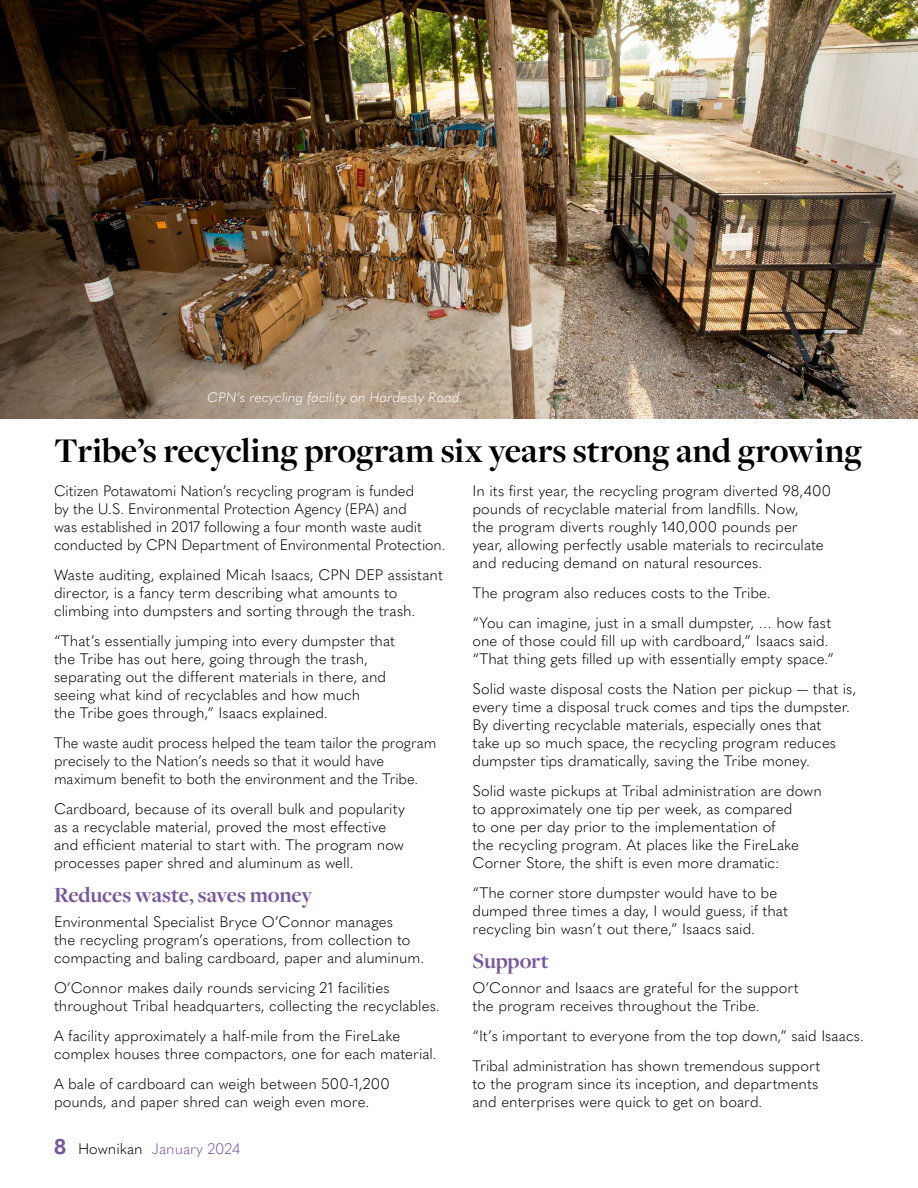
<style>
.page{position:relative;width:918px;height:1188px;background:#fff}
.page>*{position:absolute;margin:0;border:0;box-sizing:border-box;transform-origin:0 0}
.t1{font:700 36px "Freight Disp Pro";letter-spacing:-.005em;color:#000}
.t2{font:700 22.5px "Freight Disp Pro";letter-spacing:-.01em;color:#78579d}
.t3{font:300 15px/18px "Quasimoda";color:#000}
.t4{font:300 15px "Quasimoda";color:#78579d}
.t5{font:italic 300 13.5px "Quasimoda";letter-spacing:.005em;color:#fff}
.s1{font-weight:700;font-size:21px}
.s2{color:#000}
</style>
<div class="page">
<img style="left:0;top:0;width:918px;height:419px">
<p class="t5" style="left:208px;top:387px;width:257px">CPN’s recycling facility on Hardesty Road.</p>
<h1 class="t1" style="left:54px;top:427px;width:809px">Tribe’s recycling program six years strong and growing</h1>
<p class="t3" style="left:54px;top:481px;width:393px">Citizen Potawatomi Nation’s recycling program is funded<br>by the U.S. Environmental Protection Agency (EPA) and<br>was established in 2017 following a four month waste audit conducted by CPN Department of Environmental Protection.</p>
<p class="t3" style="left:54px;top:565px;width:391px">Waste auditing, explained Micah Isaacs, CPN DEP assistant director, is a fancy term describing what amounts to climbing into dumpsters and sorting through the trash.</p>
<p class="t3" style="left:54px;top:631px;width:343px">“That’s essentially jumping into every dumpster that the Tribe has out here, going through the trash, separating out the different materials in there, and seeing what kind of recyclables and how much<br>the Tribe goes through,” Isaacs explained.</p>
<p class="t3" style="left:54px;top:733px;width:384px">The waste audit process helped the team tailor the program precisely to the Nation’s needs so that it would have maximum benefit to both the environment and the Tribe.</p>
<p class="t3" style="left:54px;top:799px;width:352px">Cardboard, because of its overall bulk and popularity as a recyclable material, proved the most effective and efficient material to start with. The program now processes paper shred and aluminum as well.</p>
<h2 class="t2" style="left:54px;top:880px;width:260px">Reduces waste, saves money</h2>
<p class="t3" style="left:54px;top:912px;width:372px">Environmental Specialist Bryce O’Connor manages<br>the recycling program’s operations, from collection to compacting and baling cardboard, paper and aluminum.</p>
<p class="t3" style="left:54px;top:978px;width:387px">O’Connor makes daily rounds servicing 21 facilities throughout Tribal headquarters, collecting the recyclables.</p>
<p class="t3" style="left:54px;top:1026px;width:384px">A facility approximately a half-mile from the FireLake complex houses three compactors, one for each material.</p>
<p class="t3" style="left:54px;top:1074px;width:337px">A bale of cardboard can weigh between 500-1,200 pounds, and paper shred can weigh even more.</p>
<p class="t3" style="left:472px;top:481px;width:360px">In its first year, the recycling program diverted 98,400 pounds of recyclable material from landfills. Now,<br>the program diverts roughly 140,000 pounds per year, allowing perfectly usable materials to recirculate and reducing demand on natural resources.</p>
<p class="t3" style="left:472px;top:577px;width:360px;line-height:30px">The program also reduces costs to the Tribe.<br>“You can imagine, just in a small dumpster, … how fast</p>
<p class="t3" style="left:472px;top:631px;width:363px">one of those could fill up with cardboard,” Isaacs said. “That thing gets filled up with essentially empty space.”</p>
<p class="t3" style="left:472px;top:679px;width:385px">Solid waste disposal costs the Nation per pickup — that is, every time a disposal truck comes and tips the dumpster.<br>By diverting recyclable materials, especially ones that<br>take up so much space, the recycling program reduces dumpster tips dramatically, saving the Tribe money.</p>
<p class="t3" style="left:472px;top:781px;width:351px">Solid waste pickups at Tribal administration are down to approximately one tip per week, as compared<br>to one per day prior to the implementation of<br>the recycling program. At places like the FireLake Corner Store, the shift is even more dramatic:</p>
<p class="t3" style="left:472px;top:883px;width:317px">“The corner store dumpster would have to be dumped three times a day, I would guess, if that recycling bin wasn’t out there,” Isaacs said.</p>
<h2 class="t2" style="left:472px;top:946px;width:78px">Support</h2>
<p class="t3" style="left:472px;top:978px;width:328px">O’Connor and Isaacs are grateful for the support the program receives throughout the Tribe.</p>
<p class="t3" style="left:472px;top:1020px;width:393px;line-height:30px">“It’s important to everyone from the top down,” said Isaacs.<br>Tribal administration has shown tremendous support</p>
<p class="t3" style="left:472px;top:1074px;width:347px">to the program since its inception, and departments and enterprises were quick to get on board.</p>
<p class="t4" style="left:54px;top:1137px;width:188px"><span class="s1">8</span> <span class="s2">Hownikan</span> January 2024</p>
</div>
